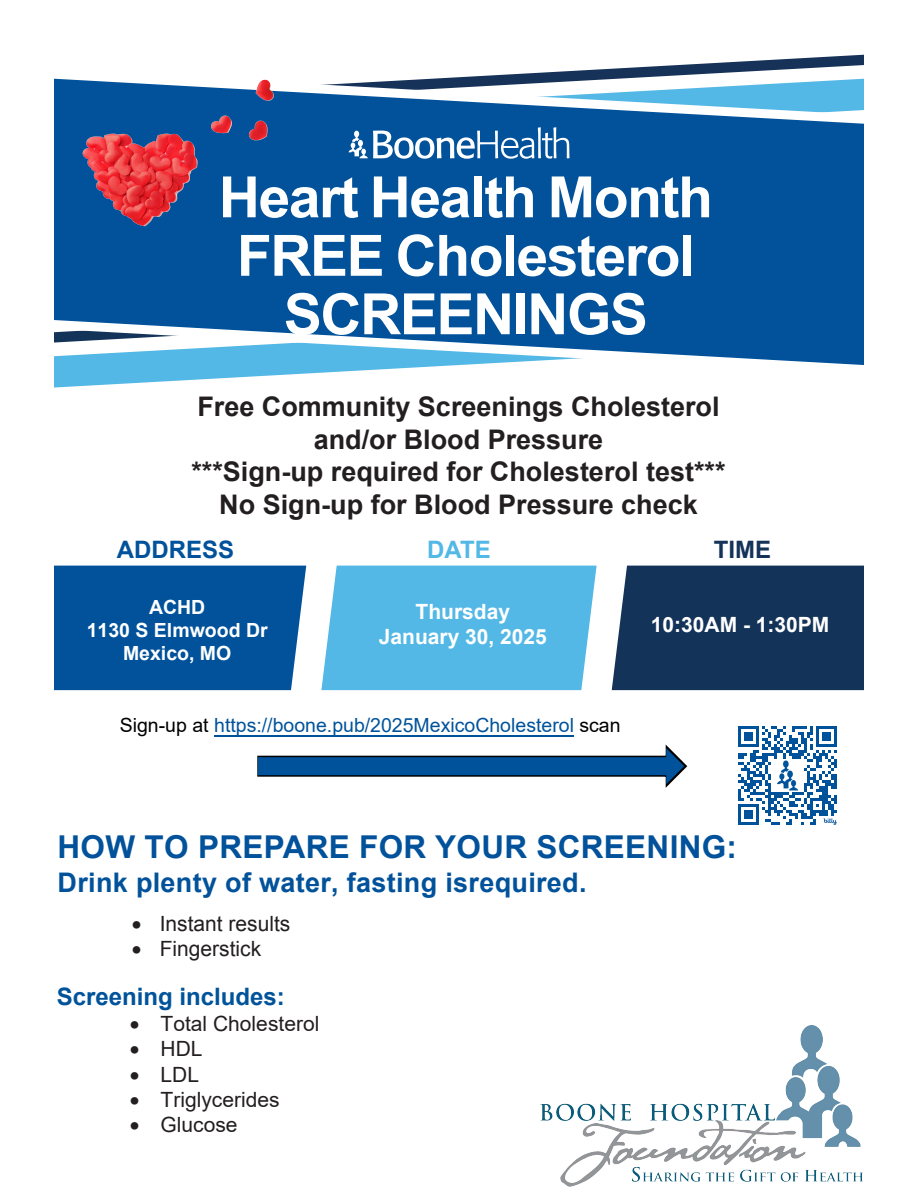
<style>
.page{position:relative;width:918px;height:1188px;background:#fff}
.page>*{position:absolute;margin:0;border:0;box-sizing:border-box;transform-origin:0 0}
.t1{font:700 57px/58.5px "Arial";letter-spacing:-.025em;color:#fff;text-align:center}
.t2{font:700 31.5px "Arial";letter-spacing:.01em;color:#01529b}
.t3{font:700 27px/32.4px "Arial";color:#231f20;text-align:center}
.t4{font:700 27px "Arial";letter-spacing:.01em;color:#01529b}
.t5{font:700 24px "Arial";color:#00539b}
.t6{font:700 24px "Arial";color:#01529b}
.t7{font:700 24px "Arial";color:#53b8e6}
.t8{font:700 24px "Arial";color:#143359}
.t9{font:21px/25.2px "Arial";color:#231f20}
.t10{font:700 21px/25.2px "Arial";color:#fff;text-align:center}
.t11{font:21px "Symbol";color:#231f20}
.t12{font:19.5px "Arial";color:#00539b}
.t13{font:700 19.5px/23.4px "Arial";color:#fff;text-align:center}
.s1{color:#000}
.s2{font-style:inherit}
</style>
<div class="page">
<svg style="left:54px;top:379px;width:153px;height:9px"></svg>
<svg style="left:698px;top:55px;width:166px;height:9px"></svg>
<svg style="left:54px;top:64px;width:810px;height:315px"></svg>
<div style="left:321px;top:566px;width:276px;height:124px;background:#53b8e6"></div>
<div style="left:612px;top:566px;width:252px;height:124px;background:#143359"></div>
<svg style="left:349px;top:127px;width:221px;height:32px"></svg>
<div style="left:54px;top:566px;width:252px;height:124px;background:#01529b"></div>
<svg style="left:257px;top:744px;width:431px;height:44px"></svg>
<hr style="left:214px;top:735px;width:360px;height:1px;background:#00539b">
<img style="left:54px;top:64px;width:295px;height:196px">
<img style="left:540px;top:1026px;width:323px;height:161px">
<img style="left:738px;top:726px;width:99px;height:99px">
<h1 class="t1" style="left:219px;top:169px;width:496px">Heart Health Month<br>FREE Cholesterol<br>SCREENINGS</h1>
<p class="t3" style="left:191px;top:392px;width:536px">Free Community Screenings Cholesterol and/or Blood Pressure<br>***Sign-up required for Cholesterol test*** No Sign-up for Blood Pressure check</p>
<p class="t6" style="left:117px;top:534px;width:119px">ADDRESS</p>
<p class="t7" style="left:427px;top:534px;width:65px">DATE</p>
<p class="t8" style="left:714px;top:534px;width:59px">TIME</p>
<p class="t13" style="left:87px;top:595px;width:182px">ACHD<br>1130 S Elmwood Dr<br>Mexico, MO</p>
<p class="t10" style="left:379px;top:599px;width:170px">Thursday<br>January 30, 2025</p>
<p class="t12" style="left:120px;top:712px;width:502px"><span class="s1">Sign-up at</span> https://boone.pub/2025MexicoCholesterol <span class="s1">scan</span></p>
<p class="t10" style="left:651px;top:612px;width:180px">10:30AM - 1:30PM</p>
<p class="t2" style="left:58px;top:826px;width:681px">HOW TO PREPARE FOR YOUR SCREENING:</p>
<p class="t4" style="left:58px;top:864px;width:531px">Drink plenty of water, fasting <span class="s2">is</span>required.</p>
<p class="t9" style="left:132px;top:911px;width:160px">• Instant results</p>
<p class="t9" style="left:132px;top:936px;width:131px">• Fingerstick</p>
<p class="t5" style="left:57px;top:979px;width:230px">Screening includes:</p>
<p class="t11" style="left:130px;top:1035px;width:11px">•</p>
<p class="t9" style="left:161px;top:1011px;width:160px">Total Cholesterol</p>
<p class="t11" style="left:130px;top:1010px;width:11px">•</p>
<p class="t9" style="left:161px;top:1036px;width:43px">HDL</p>
<p class="t11" style="left:130px;top:1060px;width:11px">•</p>
<p class="t11" style="left:130px;top:1086px;width:11px">•</p>
<p class="t11" style="left:130px;top:1111px;width:11px">•</p>
<p class="t9" style="left:161px;top:1062px;width:40px">LDL</p>
<p class="t9" style="left:161px;top:1087px;width:121px">Triglycerides<br>Glucose</p>
</div>
